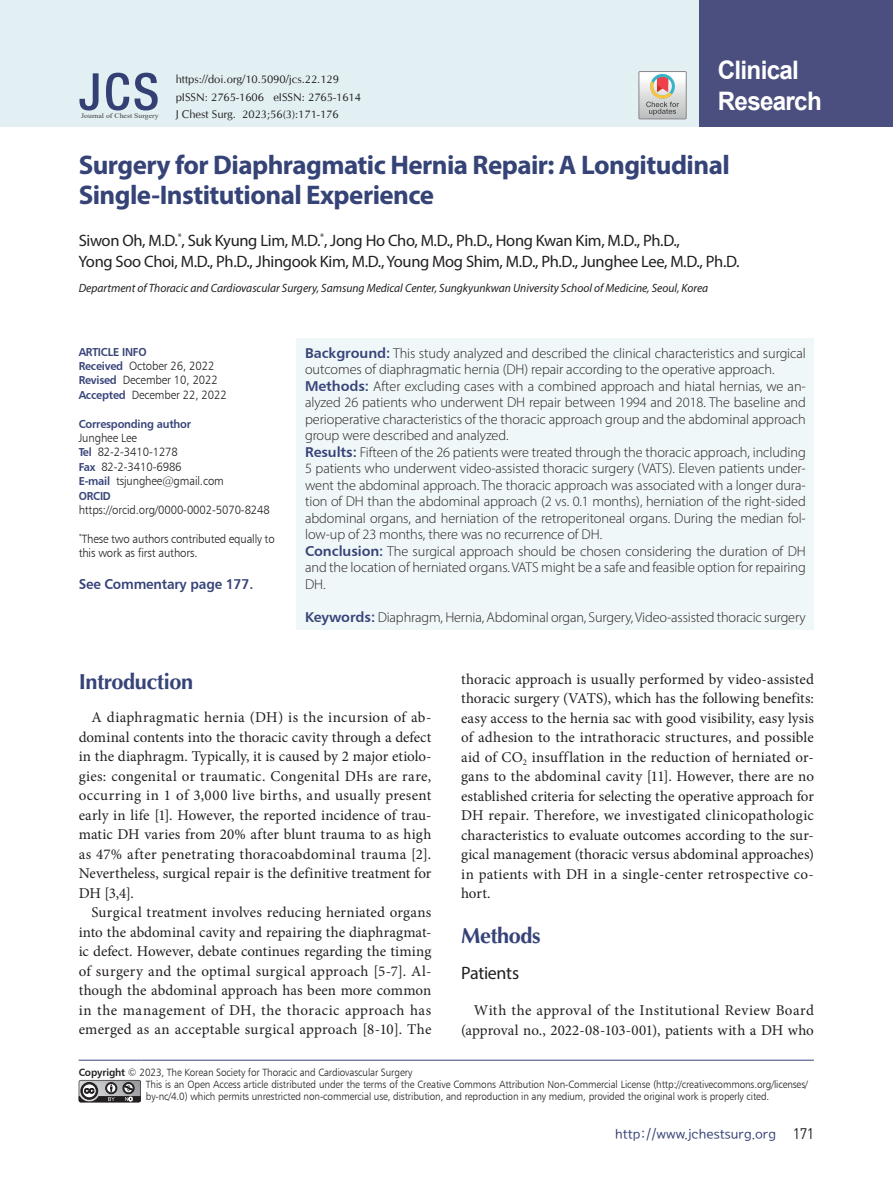
<style>
.page{position:relative;width:893px;height:1191px;background:#fff}
.page>*{position:absolute;margin:0;border:0;box-sizing:border-box;transform-origin:0 0}
.t1{font:500 condensed 51px "Helvetica Neue LT Std";color:#344074}
.t2{font:700 27px/30px "Myriad Pro";letter-spacing:-.02em;color:#354377}
.t3{font:700 25.5px/30.6px "Arial";letter-spacing:-.03em;color:#fff;scale:.95 1}
.t4{font:700 21.75px "Optima LT Std";letter-spacing:-.02em;color:#364378}
.t5{font:18px "Myriad Pro";letter-spacing:-.02em;color:#231f20}
.t6{font:16.5px/21px "Myriad Pro";letter-spacing:-.02em;color:#231f20}
.t7{font:15px/19.5px "Minion Pro";letter-spacing:.015em;color:#231f20;text-align:justify}
.t8{font:300 14.25px/16.5px "Myriad Pro";letter-spacing:-.005em;color:#231f20}
.t9{font:14.25px "Humanist 777 BT Bold B";letter-spacing:-.015em;color:#364378;scale:.95 1}
.t10{font:13.5px "Seoul Namsan M";color:#344074}
.t11{font:12px/14.4px "Humanist 777 BT Light B";letter-spacing:-.01em;color:#231f20;scale:.95 1}
.t12{font:italic 12px "Myriad Pro";color:#231f20;scale:.96 1}
.t13{font:11.55px "Humanist 777 BT Bold B";letter-spacing:-.02em;color:#364378;scale:.95 1}
.t14{font:11.25px/17.2px "CG Omega";color:#231f20}
.t15{font:10.5px/12.1px "Humanist 777 BT Light B";letter-spacing:-.01em;color:#231f20;scale:.95 1}
.t16{font:6.9px "Times New Roman";color:#3e3e3f;scale:1.13 1}
.s1{font-family:"Humanist 777 BT Bold B";font-size:11.55px;color:#364378}
.s2{font-family:"Humanist 777 BT Bold B";font-weight:400;color:#364378}
.s3{font-family:"Humanist 777 BT Bold B"}
.s4{font-family:"Dinreg";font-size:15px;color:#231f20}
</style>
<div class="page">
<div style="left:0;top:0;width:893px;height:126px;background:#e2f0f3"></div>
<div style="left:699px;top:0;width:194px;height:126px;background:#4a4f7f"></div>
<div style="left:297px;top:338px;width:517px;height:292px;background:#f0f7f8"></div>
<hr style="left:79px;top:1060px;width:63px;height:1px;background:#364378">
<hr style="left:142px;top:1060px;width:672px;height:1px;background:#364378">
<svg style="left:79px;top:1080px;width:62px;height:22px"></svg>
<div style="left:639px;top:71px;width:47px;height:48px;border:1px solid #888688"></div>
<svg style="left:639px;top:72px;width:47px;height:47px"></svg>
<h1 class="t1" style="left:79px;top:61px;width:82px">JCS</h1>
<p class="t16" style="left:81px;top:111px;width:70px">Journal of Chest Surgery</p>
<p class="t14" style="left:176px;top:71px;width:187px">https://doi.org/10.5090/jcs.22.129 pISSN: 2765-1606 eISSN: 2765-1614<br>J Chest Surg. 2023;56(3):171-176</p>
<h3 class="t3" style="left:718px;top:55px;width:111px">Clinical<br>Research</h3>
<h2 class="t2" style="left:79px;top:149px;width:653px">Surgery for Diaphragmatic Hernia Repair: A Longitudinal<br>Single-Institutional Experience</h2>
<p class="t6" style="left:79px;top:230px;width:662px">Siwon Oh, M.D.<sup>*</sup>, Suk Kyung Lim, M.D.<sup>*</sup>, Jong Ho Cho, M.D., Ph.D., Hong Kwan Kim, M.D., Ph.D.,<br>Yong Soo Choi, M.D., Ph.D., Jhingook Kim, M.D., Young Mog Shim, M.D., Ph.D., Junghee Lee, M.D., Ph.D.</p>
<p class="t12" style="left:79px;top:280px;width:657px">Department of Thoracic and Cardiovascular Surgery, Samsung Medical Center, Sungkyunkwan University School of Medicine, Seoul, Korea</p>
<p class="t13" style="left:79px;top:344px;width:73px">ARTICLE INFO</p>
<p class="t11" style="left:79px;top:358px;width:157px"><span class="s1">Received</span> October 26, 2022<br><span class="s1">Revised</span> December 10, 2022<br><span class="s1">Accepted</span> December 22, 2022</p>
<p class="t13" style="left:79px;top:416px;width:120px">Corresponding author</p>
<p class="t11" style="left:79px;top:430px;width:154px">Junghee Lee<br><span class="s1">Tel</span> 82-2-3410-1278<br><span class="s1">Fax</span> 82-2-3410-6986<br><span class="s1">E-mail</span> tsjunghee@gmail.com</p>
<p class="t13" style="left:79px;top:488px;width:35px">ORCID</p>
<p class="t11" style="left:79px;top:502px;width:203px">https://orcid.org/0000-0002-5070-8248</p>
<p class="t11" style="left:79px;top:531px;width:208px"><sup>*</sup>These two authors contributed equally to this work as first authors.</p>
<p class="t9" style="left:79px;top:575px;width:185px">See Commentary page 177.</p>
<p class="t8" style="left:305px;top:344px;width:502px"><span class="s2">Background:</span> This study analyzed and described the clinical characteristics and surgical outcomes of diaphragmatic hernia (DH) repair according to the operative approach.<br><span class="s2">Methods:</span> After excluding cases with a combined approach and hiatal hernias, we an&shy;alyzed 26 patients who underwent DH repair between 1994 and 2018. The baseline and perioperative characteristics of the thoracic approach group and the abdominal approach group were described and analyzed.<br><span class="s2">Results:</span> Fifteen of the 26 patients were treated through the thoracic approach, including 5 patients who underwent video-assisted thoracic surgery (VATS). Eleven patients under&shy;went the abdominal approach. The thoracic approach was associated with a longer dura&shy;tion of DH than the abdominal approach (2 vs. 0.1 months), herniation of the right-sided abdominal organs, and herniation of the retroperitoneal organs. During the median fol&shy;low-up of 23 months, there was no recurrence of DH.<br><span class="s2">Conclusion:</span> The surgical approach should be chosen considering the duration of DH and the location of herniated organs. VATS might be a safe and feasible option for repairing DH.</p>
<p class="t8" style="left:305px;top:608px;width:502px"><span class="s2">Keywords:</span> Diaphragm, Hernia, Abdominal organ, Surgery, Video-assisted thoracic surgery</p>
<h3 class="t4" style="left:79px;top:668px;width:116px">Introduction</h3>
<p class="t7" style="left:79px;top:707px;width:354px;text-indent:13px">A diaphragmatic hernia (DH) is the incursion of ab&shy;dominal contents into the thoracic cavity through a defect in the diaphragm. Typically, it is caused by 2 major etiolo&shy;gies: congenital or traumatic. Congenital DHs are rare, occurring in 1 of 3,000 live births, and usually present early in life [1]. However, the reported incidence of trau&shy;matic DH varies from 20% after blunt trauma to as high as 47% after penetrating thoracoabdominal trauma [2].<br>Nevertheless, surgical repair is the definitive treatment for DH [3,4].</p>
<p class="t7" style="left:79px;top:902px;width:354px;text-indent:13px">Surgical treatment involves reducing herniated organs into the abdominal cavity and repairing the diaphragmat&shy;ic defect. However, debate continues regarding the timing of surgery and the optimal surgical approach [5-7]. Al&shy;though the abdominal approach has been more common in the management of DH, the thoracic approach has emerged as an acceptable surgical approach [8-10]. The</p>
<p class="t7" style="left:461px;top:669px;width:354px">thoracic approach is usually performed by video-assisted thoracic surgery (VATS), which has the following benefits: easy access to the hernia sac with good visibility, easy lysis of adhesion to the intrathoracic structures, and possible aid of CO<sub>2</sub> insufflation in the reduction of herniated or&shy;gans to the abdominal cavity [11]. However, there are no established criteria for selecting the operative approach for DH repair. Therefore, we investigated clinicopathologic characteristics to evaluate outcomes according to the sur&shy;gical management (thoracic versus abdominal approaches) in patients with DH in a single-center retrospective co&shy;hort.</p>
<h3 class="t4" style="left:461px;top:923px;width:81px">Methods</h3>
<p class="t5" style="left:461px;top:962px;width:59px">Patients</p>
<p class="t7" style="left:461px;top:1001px;width:354px;text-align:right">With the approval of the Institutional Review Board (approval no., 2022-08-103-001), patients with a DH who</p>
<p class="t15" style="left:146px;top:1065px;width:698px;text-indent:-67px"><span class="s3">Copyright</span> © 2023, The Korean Society for Thoracic and Cardiovascular Surgery<br>This is an Open Access article distributed under the terms of the Creative Commons Attribution Non-Commercial License (http://creativecommons.org/licenses/ by-nc/4.0) which permits unrestricted non-commercial use, distribution, and reproduction in any medium, provided the original work is properly cited.</p>
<p class="t10" style="left:615px;top:1126px;width:201px">http://www.jchestsurg.org <span class="s4">171</span></p>
</div>
